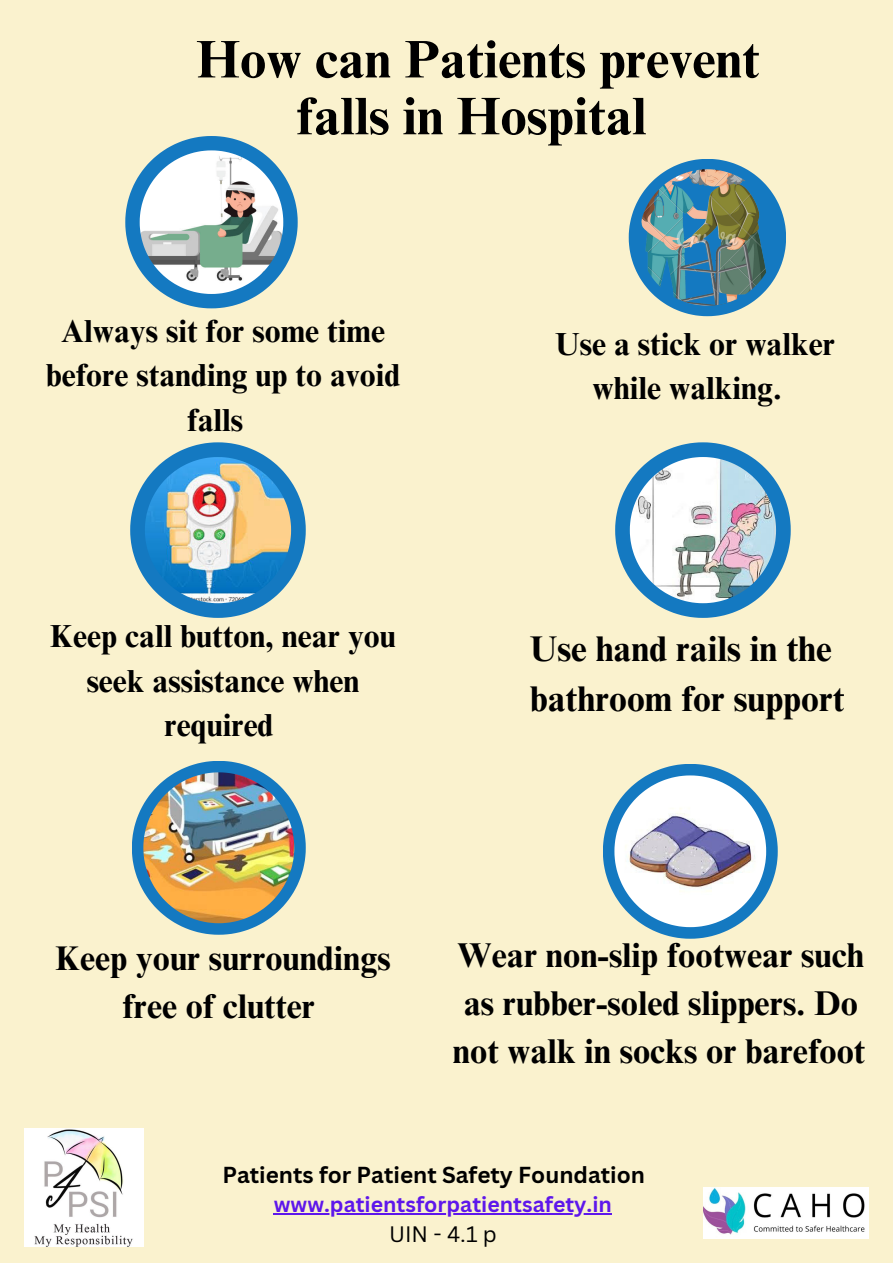
<style>
.page{position:relative;width:893px;height:1263px;background:#faf2ce}
.page>*{position:absolute;margin:0;border:0;box-sizing:border-box;transform-origin:0 0}
.t1{font:700 52.95px/56.8px "Times NRMT Pro";color:#000;text-align:center}
.t2{font:700 35.7px/49.8px "Times NRMT Pro";color:#000}
.t3{font:700 34.42px/48px "Times NRMT Pro";color:#000;text-align:center}
.t4{font:700 34.2px/47.7px "Times NRMT Pro";color:#000;text-align:center}
.t5{font:700 31.95px/44.5px "Times NRMT Pro";color:#000;text-align:center}
.t6{font:700 31.88px/44.5px "Times NRMT Pro";color:#000;text-align:center}
.t7{font:700 22.5px "Canva Sans";color:#000}
.t8{font:21.75px "Canva Sans";color:#000}
.t9{font:700 21.23px "Canva Sans";color:#5e17eb}
</style>
<div class="page">
<svg style="left:125px;top:136px;width:173px;height:172px"></svg>
<img style="left:140px;top:150px;width:143px;height:144px">
<svg style="left:629px;top:159px;width:157px;height:157px"></svg>
<img style="left:639px;top:169px;width:136px;height:137px">
<svg style="left:130px;top:442px;width:176px;height:176px"></svg>
<img style="left:145px;top:457px;width:146px;height:146px">
<svg style="left:603px;top:764px;width:174px;height:175px"></svg>
<img style="left:614px;top:775px;width:152px;height:152px">
<svg style="left:132px;top:761px;width:174px;height:174px"></svg>
<img style="left:143px;top:772px;width:151px;height:151px">
<svg style="left:615px;top:442px;width:175px;height:176px"></svg>
<img style="left:630px;top:457px;width:146px;height:146px">
<img style="left:24px;top:1128px;width:119px;height:119px">
<img style="left:703px;top:1188px;width:166px;height:50px">
<hr style="left:274px;top:1212px;width:338px;height:2px;background:#5e17eb">
<p class="t1" style="left:196px;top:38px;width:565px">How can Patients prevent falls in Hospital</p>
<p class="t6" style="left:46px;top:313px;width:356px">Always sit for some time before standing up to avoid falls</p>
<p class="t6" style="left:50px;top:618px;width:347px">Keep call button, near you seek assistance when required</p>
<p class="t5" style="left:555px;top:326px;width:281px">Use a stick or walker while walking.</p>
<p class="t2" style="left:530px;top:629px;width:316px">Use hand rails in the bathroom for support</p>
<p class="t4" style="left:56px;top:939px;width:336px">Keep your surroundings free of clutter</p>
<p class="t3" style="left:453px;top:935px;width:414px">Wear non-slip footwear such as rubber-soled slippers. Do not walk in socks or barefoot</p>
<p class="t7" style="left:222px;top:1158px;width:424px">Patients for Patient Safety Foundation</p>
<p class="t8" style="left:389px;top:1219px;width:109px">UIN - 4.1 p</p>
<p class="t9" style="left:274px;top:1189px;width:339px">www.patientsforpatientsafety.in</p>
</div>
